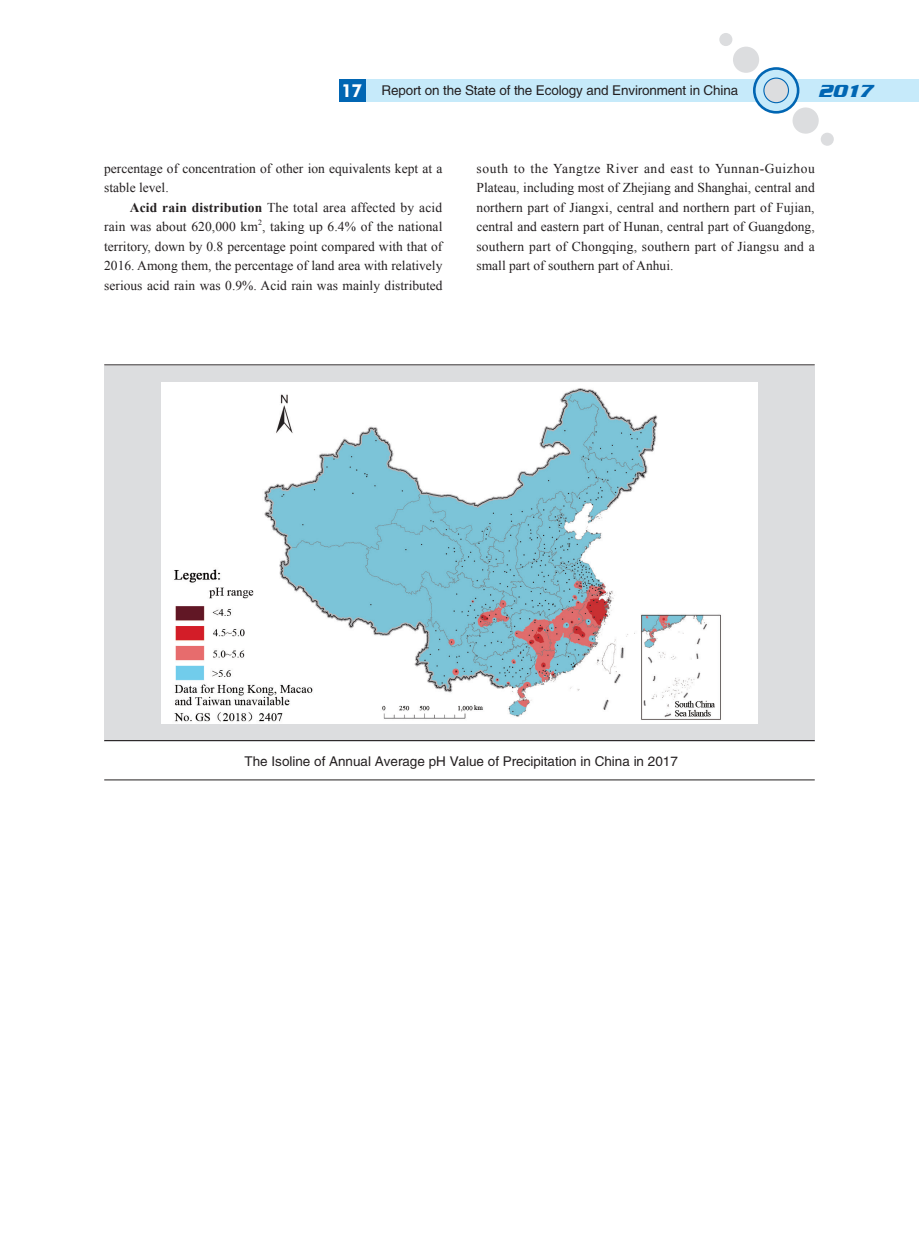
<style>
.page{position:relative;width:919px;height:1238px;background:#fff}
.page>*{position:absolute;margin:0;border:0;box-sizing:border-box;transform-origin:0 0}
.t1{font:italic 700 18px "Serpentine D";color:#0166b3}
.t2{font:13.5px/19.5px "Times New Roman";color:#231f20;text-align:justify}
.t3{font:13.5px "FZHTJW GB1 0";color:#231f20}
.t4{font:7.8px "Times New Roman";color:#231f20}
.s1{font-family:"Geometric 415 BT Black A";font-size:18px;color:#fff}
.s2{font-weight:700}
</style>
<div class="page">
<div style="left:359px;top:79px;width:559px;height:23px;background:#c6eafa"></div>
<div style="left:340px;top:79px;width:26px;height:23px;background:#0166b3"></div>
<svg style="left:753px;top:67px;width:46px;height:47px"></svg>
<div style="left:755px;top:70px;width:41px;height:41px;background:#c6eafa;border-radius:50%"></div>
<div style="left:763px;top:78px;width:25px;height:25px;background:#dcdddf;border-radius:50%"></div>
<div style="left:763px;top:78px;width:26px;height:25px;border:1px solid #0166b3;border-radius:50%"></div>
<div style="left:733px;top:47px;width:26px;height:26px;background:#dcdddf;border-radius:50%"></div>
<div style="left:719px;top:33px;width:13px;height:13px;background:#dcdddf;border-radius:50%"></div>
<svg style="left:792px;top:107px;width:27px;height:27px"></svg>
<div style="left:820px;top:132px;width:14px;height:14px;background:#dcdddf;border-radius:50%"></div>
<div style="left:104px;top:366px;width:710px;height:375px;background:#dcdddf"></div>
<hr style="left:104px;top:779px;width:710px;height:1px;background:#231f20">
<hr style="left:104px;top:364px;width:710px;height:1px;background:#231f20">
<hr style="left:104px;top:740px;width:710px;height:1px;background:#231f20">
<img style="left:161px;top:383px;width:596px;height:340px">
<p class="t3" style="left:341px;top:83px;width:398px"><span class="s1">17</span> Report on the State of the Ecology and Environment in China</p>
<h1 class="t1" style="left:817px;top:81px;width:62px">2017</h1>
<p class="t2" style="left:104px;top:158px;width:340px">percentage of concentration of other ion equivalents kept at a stable level.</p>
<p class="t2" style="left:104px;top:197px;width:340px;text-align:right"><span class="s2">Acid rain distribution</span> The total area affected by acid<br>rain was about 620,000 km , taking up 6.4% of the national</p>
<p class="t4" style="left:258px;top:217px;width:5px">2</p>
<p class="t2" style="left:104px;top:236px;width:340px">territory, down by 0.8 percentage point compared with that of 2016. Among them, the percentage of land area with relatively serious acid rain was 0.9%. Acid rain was mainly distributed</p>
<p class="t2" style="left:476px;top:158px;width:340px">south to the Yangtze River and east to Yunnan-Guizhou Plateau, including most of Zhejiang and Shanghai, central and northern part of Jiangxi, central and northern part of Fujian, central and eastern part of Hunan, central part of Guangdong, southern part of Chongqing, southern part of Jiangsu and a small part of southern part of Anhui.</p>
<p class="t3" style="left:244px;top:753px;width:434px">The Isoline of Annual Average pH Value of Precipitation in China in 2017</p>
</div>
